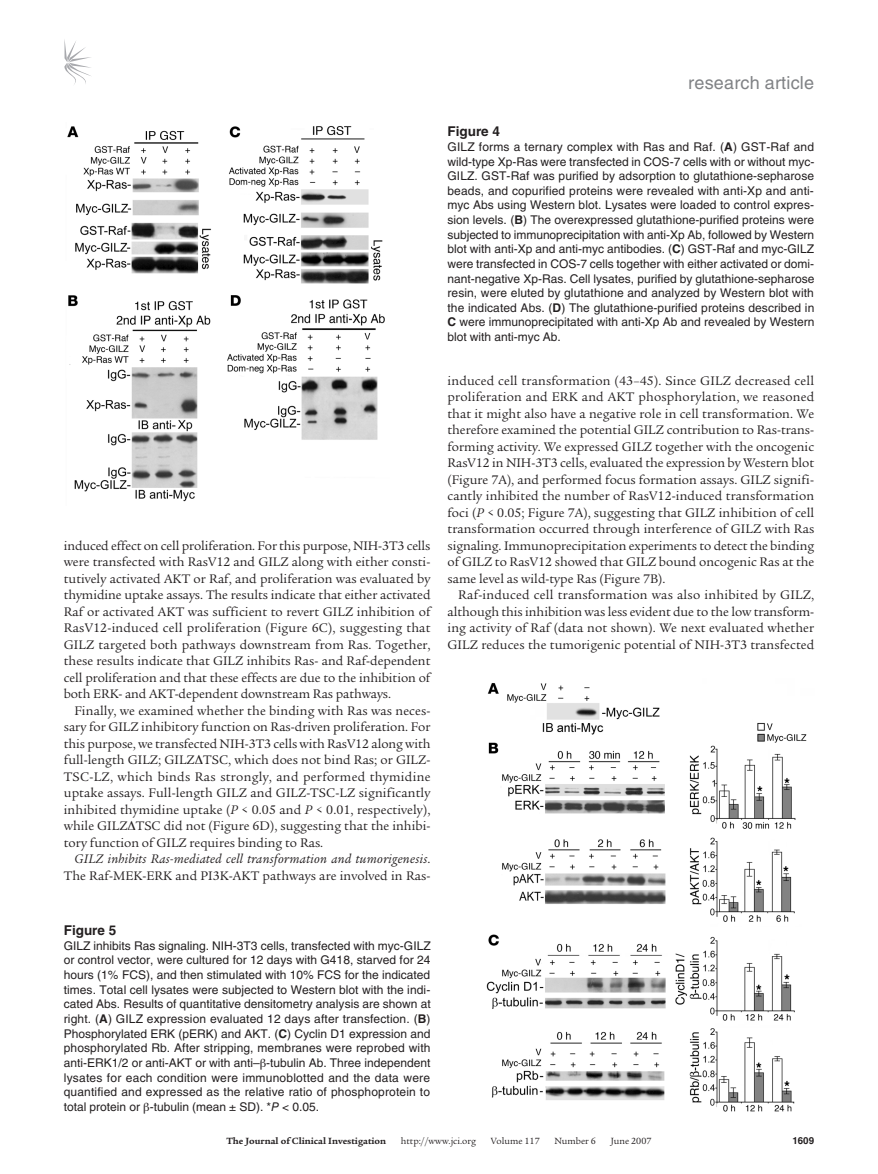
<style>
.page{position:relative;width:878px;height:1174px;background:#fff}
.page>*{position:absolute;margin:0;border:0;box-sizing:border-box;transform-origin:0 0}
.t1{font:18px "Helvetica LT Std";letter-spacing:.01em;color:#808285}
.t2{font:13.5px/16.5px "Legacy Serif Std";color:#231f20;text-align:justify}
.t3{font:italic 13.5px/16.5px "Legacy Serif Std";letter-spacing:.02em;color:#231f20;text-align:right}
.t4{font:700 13.5px "Helvetica LT Std";color:#231f20}
.t5{font:12px/14.7px "Helvetica LT Std";color:#231f20;text-align:justify}
.t6{font:9.75px "Legacy Serif Std";color:#231f20}
.t7{font:700 9.75px "Legacy Serif Std";color:#231f20}
.t8{font:700 9.75px "Helvetica LT Std";color:#231f20}
.s1{font-style:italic}
.s2{font-style:normal}
.s3{font-weight:700}
</style>
<div class="page">
<svg style="left:64px;top:39px;width:27px;height:45px"></svg>
<img style="left:67px;top:126px;width:318px;height:376px">
<img style="left:486px;top:683px;width:321px;height:429px">
<h1 class="t1" style="left:688px;top:72px;width:127px">research article</h1>
<p class="t2" style="left:64px;top:537px;width:368px">induced effect on cell proliferation. For this purpose, NIH-3T3 cells were transfected with RasV12 and GILZ along with either consti&shy;tutively activated AKT or Raf, and proliferation was evaluated by thymidine uptake assays. The results indicate that either activated Raf or activated AKT was sufficient to revert GILZ inhibition of RasV12-induced cell proliferation (Figure 6C), suggesting that GILZ targeted both pathways downstream from Ras. Together, these results indicate that GILZ inhibits Ras- and Raf-dependent cell proliferation and that these effects are due to the inhibition of both ERK- and AKT-dependent downstream Ras pathways.</p>
<p class="t2" style="left:64px;top:702px;width:368px;text-indent:11px">Finally, we examined whether the binding with Ras was neces&shy;sary for GILZ inhibitory function on Ras-driven proliferation. For this purpose, we transfected NIH-3T3 cells with RasV12 along with full-length GILZ; GILZ TSC, which does not bind Ras; or GILZ-TSC-LZ, which binds Ras strongly, and performed thymidine uptake assays. Full-length GILZ and GILZ-TSC-LZ significantly inhibited thymidine uptake (<span class="s1">P</span> &lt; 0.05 and <span class="s1">P</span> &lt; 0.01, respectively), while GILZ TSC did not (Figure 6D), suggesting that the inhibi&shy;tory function of GILZ requires binding to Ras.</p>
<p class="t3" style="left:64px;top:851px;width:368px">GILZ inhibits Ras-mediated cell transformation and tumorigenesis<span class="s2">.<br>The Raf-MEK-ERK and PI3K-AKT pathways are involved in Ras-</span></p>
<p class="t4" style="left:447px;top:123px;width:54px">Figure 4</p>
<p class="t5" style="left:447px;top:139px;width:368px">GILZ forms a ternary complex with Ras and Raf. (<span class="s3">A</span>) GST-Raf and wild-type Xp-Ras were transfected in COS-7 cells with or without myc-GILZ. GST-Raf was purified by adsorption to glutathione-sepharose beads, and copurified proteins were revealed with anti-Xp and anti&shy;myc Abs using Western blot. Lysates were loaded to control expres&shy;sion levels. (<span class="s3">B</span>) The overexpressed glutathione-purified proteins were subjected to immunoprecipitation with anti-Xp Ab, followed by Western blot with anti-Xp and anti-myc antibodies. (<span class="s3">C</span>) GST-Raf and myc-GILZ were transfected in COS-7 cells together with either activated or domi&shy;nant-negative Xp-Ras. Cell lysates, purified by glutathione-sepharose resin, were eluted by glutathione and analyzed by Western blot with the indicated Abs. (<span class="s3">D</span>) The glutathione-purified proteins described in <span class="s3">C</span> were immunoprecipitated with anti-Xp Ab and revealed by Western blot with anti-myc Ab.</p>
<p class="t2" style="left:447px;top:372px;width:368px">induced cell transformation (43–45). Since GILZ decreased cell proliferation and ERK and AKT phosphorylation, we reasoned that it might also have a negative role in cell transformation. We therefore examined the potential GILZ contribution to Ras-trans&shy;forming activity. We expressed GILZ together with the oncogenic RasV12 in NIH-3T3 cells, evaluated the expression by Western blot (Figure 7A), and performed focus formation assays. GILZ signifi&shy;cantly inhibited the number of RasV12-induced transformation foci (<span class="s1">P</span> &lt; 0.05; Figure 7A), suggesting that GILZ inhibition of cell transformation occurred through interference of GILZ with Ras signaling. Immunoprecipitation experiments to detect the binding of GILZ to RasV12 showed that GILZ bound oncogenic Ras at the same level as wild-type Ras (Figure 7B).</p>
<p class="t2" style="left:447px;top:587px;width:368px;text-indent:11px">Raf-induced cell transformation was also inhibited by GILZ, although this inhibition was less evident due to the low transform&shy;ing activity of Raf (data not shown). We next evaluated whether GILZ reduces the tumorigenic potential of NIH-3T3 transfected</p>
<p class="t4" style="left:64px;top:922px;width:54px">Figure 5</p>
<p class="t5" style="left:64px;top:938px;width:368px">GILZ inhibits Ras signaling. NIH-3T3 cells, transfected with myc-GILZ or control vector, were cultured for 12 days with G418, starved for 24 hours (1% FCS), and then stimulated with 10% FCS for the indicated times. Total cell lysates were subjected to Western blot with the indi&shy;cated Abs. Results of quantitative densitometry analysis are shown at right. (<span class="s3">A</span>) GILZ expression evaluated 12 days after transfection. (<span class="s3">B</span>)<br>Phosphorylated ERK (pERK) and AKT. (<span class="s3">C</span>) Cyclin D1 expression and phosphorylated Rb. After stripping, membranes were reprobed with anti-ERK1/2 or anti-AKT or with anti– -tubulin Ab. Three independent lysates for each condition were immunoblotted and the data were quantified and expressed as the relative ratio of phosphoprotein to total protein or -tubulin (mean ± SD). *<span class="s1">P</span> &lt; 0.05.</p>
<p class="t7" style="left:226px;top:1135px;width:161px">The Journal of Clinical Investigation</p>
<p class="t6" style="left:401px;top:1135px;width:77px">http://www.jci.org</p>
<p class="t6" style="left:491px;top:1135px;width:50px">Volume 117</p>
<p class="t6" style="left:554px;top:1135px;width:43px">Number 6</p>
<p class="t6" style="left:610px;top:1135px;width:42px">June 2007</p>
<p class="t8" style="left:792px;top:1134px;width:23px">1609</p>
</div>
